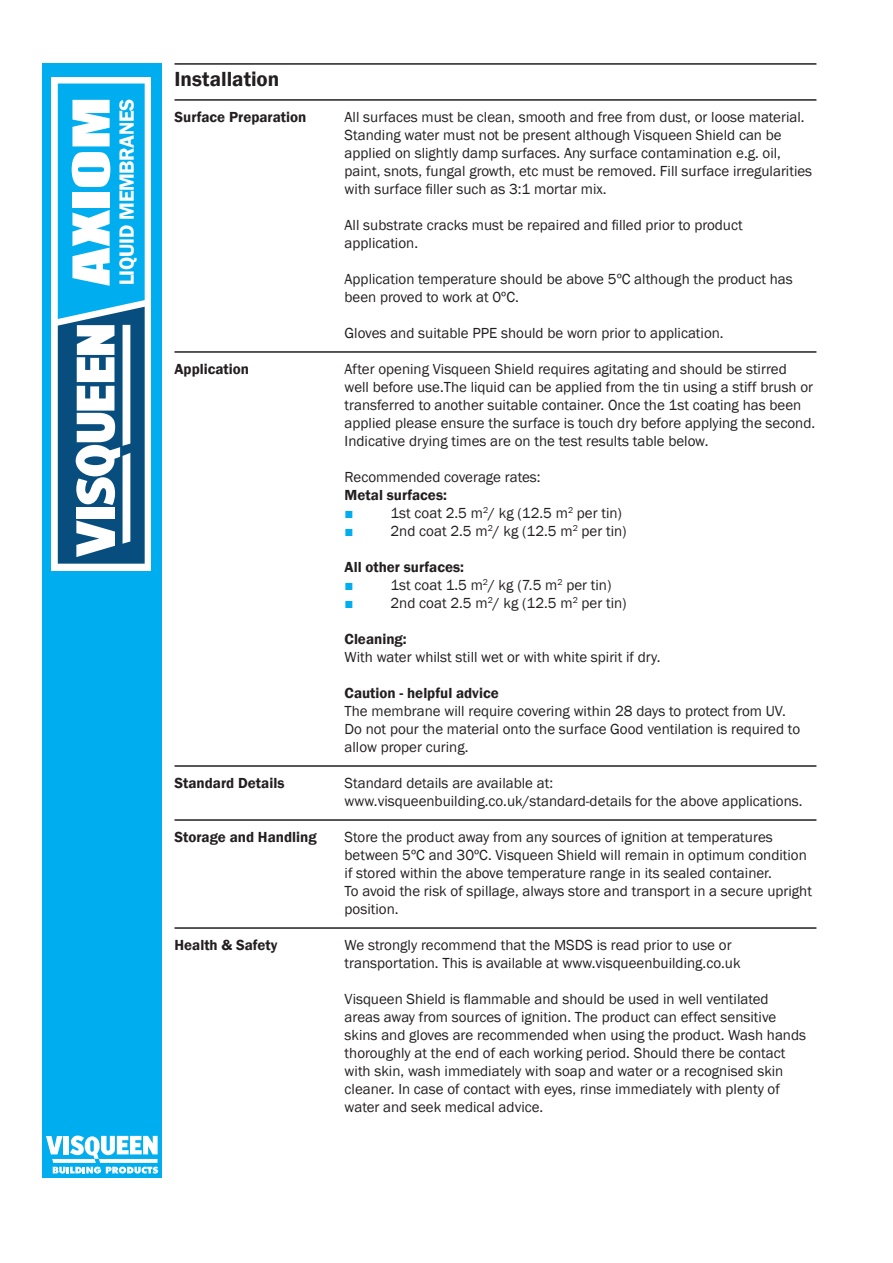
<style>
.page{position:relative;width:893px;height:1263px;background:#fff}
.page>*{position:absolute;margin:0;border:0;box-sizing:border-box;transform-origin:0 0}
.t1{font:46.95px "Impact";color:#fff;scale:1.56 1}
.Rule_1{font:600 21px "Franklin Gothic";color:#231f20}
.t2{font:600 20.7px "ITC Franklin Gothic Std";letter-spacing:-.02em;color:#fff}
.Rule_1-2{font:15px/18px "Franklin Gothic";color:#231f20}
.Rule_1-3{font:600 15px/18px "Franklin Gothic";color:#231f20}
.Rule_1-4{font:15px "Franklin Gothic";color:#00aeef}
.s1{font-weight:600}
.s2{color:#00aeef}
.s3{font-weight:400;color:#00aeef}
</style>
<div class="page">
<div style="left:43px;top:64px;width:119px;height:1114px;background:#00aeef"></div>
<div style="left:52px;top:77px;width:99px;height:493px;background:#fff"></div>
<svg style="left:58px;top:84px;width:87px;height:480px"></svg>
<svg style="left:46px;top:1135px;width:112px;height:38px"></svg>
<hr style="left:174px;top:63px;width:642px;height:2px;background:#231f20">
<hr style="left:174px;top:99px;width:642px;height:2px;background:#231f20">
<hr style="left:174px;top:351px;width:642px;height:2px;background:#231f20">
<hr style="left:174px;top:765px;width:642px;height:2px;background:#231f20">
<hr style="left:174px;top:819px;width:642px;height:2px;background:#231f20">
<hr style="left:174px;top:927px;width:642px;height:2px;background:#231f20">
<h1 class="t1" style="left:55px;top:285px;width:122px;rotate:-90deg">AXIOM</h1>
<h3 class="t2" style="left:114px;top:285px;width:188px;rotate:-90deg">LIQUID MEMBRANES</h3>
<p class="Rule_1" style="left:174px;top:66px;width:106px">Installation</p>
<p class="Rule_1-3" style="left:174px;top:108px;width:133px">Surface Preparation</p>
<p class="Rule_1-2" style="left:345px;top:108px;width:469px">All surfaces must be clean, smooth and free from dust, or loose material.<br>Standing water must not be present although Visqueen Shield can be applied on slightly damp surfaces. Any surface contamination e.g. oil, paint, snots, fungal growth, etc must be removed. Fill surface irregularities with surface filler such as 3:1 mortar mix.</p>
<p class="Rule_1-2" style="left:345px;top:216px;width:400px">All substrate cracks must be repaired and filled prior to product application.</p>
<p class="Rule_1-2" style="left:345px;top:270px;width:450px">Application temperature should be above 5ºC although the product has been proved to work at 0ºC.</p>
<p class="Rule_1-2" style="left:345px;top:324px;width:381px">Gloves and suitable PPE should be worn prior to application.</p>
<p class="Rule_1-3" style="left:174px;top:360px;width:76px">Application</p>
<p class="Rule_1-2" style="left:345px;top:360px;width:472px">After opening Visqueen Shield requires agitating and should be stirred<br>well before use.The liquid can be applied from the tin using a stiff brush or transferred to another suitable container. Once the 1st coating has been applied please ensure the surface is touch dry before applying the second.<br>Indicative drying times are on the test results table below.</p>
<p class="Rule_1-2" style="left:345px;top:468px;width:198px">Recommended coverage rates:<br><span class="s1">Metal surfaces:<br></span><span class="s2">■</span></p>
<p class="Rule_1-2" style="left:390px;top:504px;width:233px">1st coat 2.5 m<sup>2</sup>/ kg (12.5 m<sup>2</sup> per tin)</p>
<p class="Rule_1-4" style="left:345px;top:522px;width:11px">■</p>
<p class="Rule_1-2" style="left:390px;top:522px;width:238px">2nd coat 2.5 m<sup>2</sup>/ kg (12.5 m<sup>2</sup> per tin)</p>
<p class="Rule_1-3" style="left:345px;top:558px;width:121px">All other surfaces: <span class="s3">■</span></p>
<p class="Rule_1-2" style="left:390px;top:576px;width:222px">1st coat 1.5 m<sup>2</sup>/ kg (7.5 m<sup>2</sup> per tin)</p>
<p class="Rule_1-4" style="left:345px;top:594px;width:11px">■</p>
<p class="Rule_1-2" style="left:390px;top:594px;width:238px">2nd coat 2.5 m<sup>2</sup>/ kg (12.5 m<sup>2</sup> per tin)</p>
<p class="Rule_1-2" style="left:345px;top:630px;width:318px"><span class="s1">Cleaning:<br></span>With water whilst still wet or with white spirit if dry.</p>
<p class="Rule_1-2" style="left:345px;top:684px;width:457px"><span class="s1">Caution - helpful advice<br></span>The membrane will require covering within 28 days to protect from UV.<br>Do not pour the material onto the surface Good ventilation is required to allow proper curing.</p>
<p class="Rule_1-3" style="left:174px;top:774px;width:111px">Standard Details</p>
<p class="Rule_1-2" style="left:345px;top:774px;width:459px">Standard details are available at: www.visqueenbuilding.co.uk/standard-details for the above applications.</p>
<p class="Rule_1-3" style="left:174px;top:828px;width:144px">Storage and Handling</p>
<p class="Rule_1-2" style="left:345px;top:828px;width:469px">Store the product away from any sources of ignition at temperatures between 5ºC and 30ºC. Visqueen Shield will remain in optimum condition if stored within the above temperature range in its sealed container.<br>To avoid the risk of spillage, always store and transport in a secure upright position.</p>
<p class="Rule_1-3" style="left:174px;top:936px;width:105px">Health &amp; Safety</p>
<p class="Rule_1-2" style="left:345px;top:936px;width:397px">We strongly recommend that the MSDS is read prior to use or transportation. This is available at www.visqueenbuilding.co.uk</p>
<p class="Rule_1-2" style="left:345px;top:990px;width:463px">Visqueen Shield is flammable and should be used in well ventilated areas away from sources of ignition. The product can effect sensitive skins and gloves are recommended when using the product. Wash hands thoroughly at the end of each working period. Should there be contact with skin, wash immediately with soap and water or a recognised skin cleaner. In case of contact with eyes, rinse immediately with plenty of water and seek medical advice.</p>
</div>
